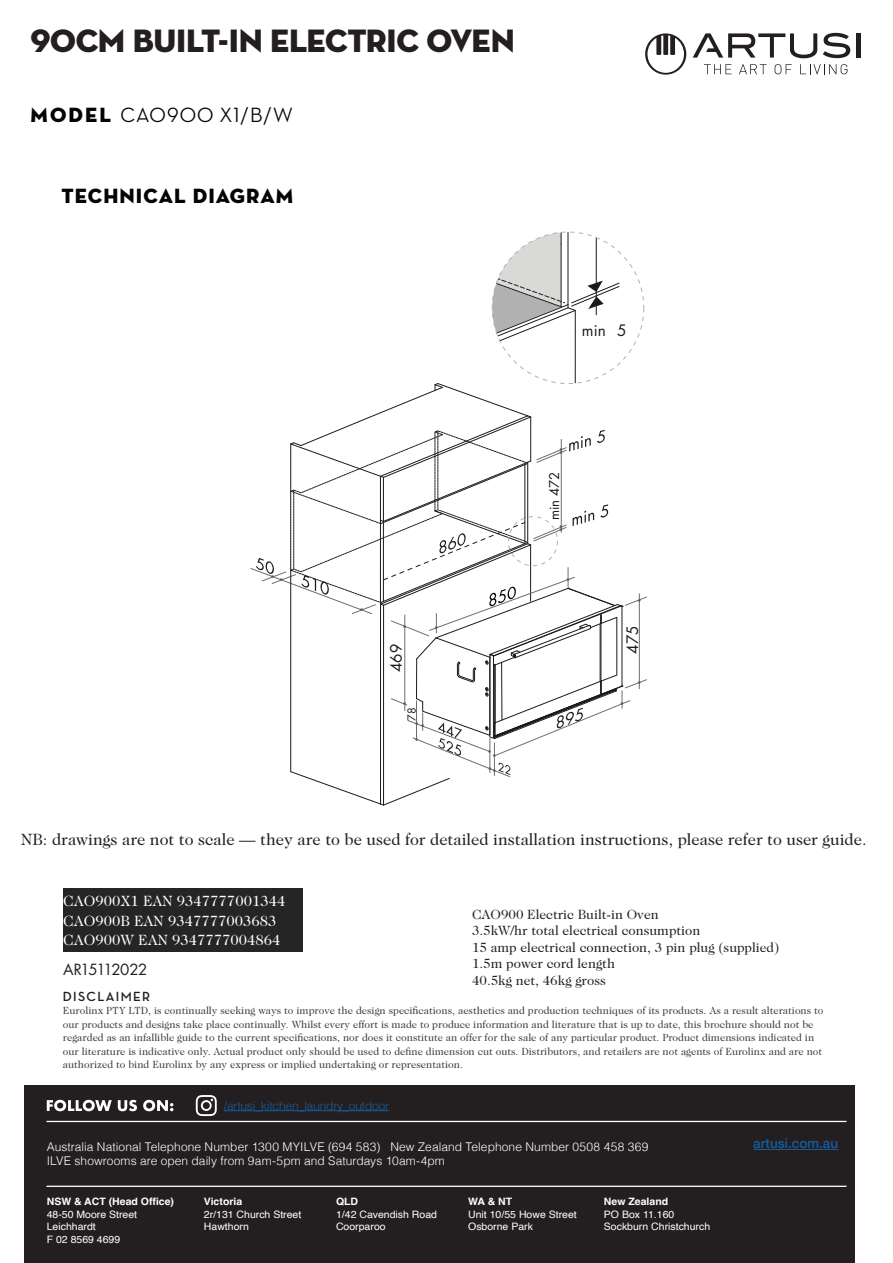
<style>
.page{position:relative;width:893px;height:1263px;background:#fff}
.page>*{position:absolute;margin:0;border:0;box-sizing:border-box;transform-origin:0 0}
.t1{font:33px "Neutraface Display Titling";letter-spacing:-.01em;color:#231f20}
.t2{font:500 21px "Neutraface Display";letter-spacing:.045em;color:#040503}
.t3{font:21px "Neutraface Display Titling";letter-spacing:.05em;color:#040503}
.t4{font:16.5px "Caslon 224 Std";color:#231f20}
.t5{font:15.3px "Futura Std";color:#1b1b19}
.t6{font:15px/19.5px "Caslon 224 Std";color:#fff}
.t7{font:15px "Futura Std";letter-spacing:-.08em;color:#231f20}
.t8{font:13.5px/16.5px "Caslon 224 Std";color:#231f20}
.t9{font:500 13.5px "Helvetica Neue";color:#175d9e}
.t10{font:700 13.5px "Neutraface Display";letter-spacing:.1em;color:#231f20}
.t11{font:13.2px "Futura Std";color:#1b1b19}
.t12{font:300 12px/14.4px "Helvetica";letter-spacing:.005em;color:#fff}
.t13{font:300 12px "Helvetica";letter-spacing:-.015em;color:#175d9e}
.t14{font:10.95px "Futura Std";color:#231f20}
.t15{font:10.5px/13.5px "Caslon 224 Std";color:#3e3e3f}
.t16{font:10.2px/12.6px "Helvetica";color:#fff}
.t17{font:700 10.2px "Helvetica";color:#fff}
.t18{font:6.6px "Futura Std";color:#5b595c}
.s1{font-family:"Neutraface Display Titling";font-weight:400}
</style>
<div class="page">
<svg style="left:250px;top:232px;width:397px;height:573px"></svg>
<div style="left:63px;top:889px;width:240px;height:63px;background:#242524"></div>
<svg style="left:645px;top:33px;width:41px;height:42px"></svg>
<hr style="left:856px;top:33px;width:4px;height:25px;background:#231f20">
<svg style="left:823px;top:33px;width:27px;height:25px"></svg>
<svg style="left:693px;top:33px;width:124px;height:25px"></svg>
<svg style="left:704px;top:64px;width:27px;height:10px"></svg>
<svg style="left:739px;top:64px;width:27px;height:10px"></svg>
<svg style="left:775px;top:64px;width:17px;height:10px"></svg>
<svg style="left:800px;top:64px;width:47px;height:10px"></svg>
<div style="left:25px;top:1085px;width:830px;height:178px;background:#231f20"></div>
<hr style="left:753px;top:1149px;width:85px;height:1px;background:#175d9e">
<svg style="left:196px;top:1095px;width:21px;height:21px"></svg>
<svg style="left:47px;top:1100px;width:126px;height:11px"></svg>
<div style="left:44px;top:1183px;width:815px;height:17px;background:#231f20"></div>
<hr style="left:46px;top:1186px;width:800px;height:1px;background:#fff">
<div style="left:44px;top:1118px;width:815px;height:17px;background:#231f20"></div>
<hr style="left:46px;top:1121px;width:800px;height:1px;background:#fff">
<hr style="left:224px;top:1110px;width:165px;height:1px;background:#175d9e">
<h1 class="t1" style="left:31px;top:21px;width:486px">90CM BUILT-IN ELECTRIC OVEN</h1>
<h2 class="t2" style="left:31px;top:103px;width:264px"><span class="s1">MODEL</span> CAO900 X1/B/W</h2>
<h2 class="t3" style="left:61px;top:183px;width:233px">TECHNICAL DIAGRAM</h2>
<p class="t18" style="left:271px;top:572px;width:5px">•</p>
<p class="t18" style="left:279px;top:576px;width:5px">•</p>
<p class="t18" style="left:360px;top:605px;width:5px">•</p>
<p class="t18" style="left:403px;top:622px;width:5px">•</p>
<h3 class="t5" style="left:386px;top:672px;width:30px;rotate:-90deg">469</h3>
<p class="t18" style="left:434px;top:623px;width:5px">•</p>
<p class="t18" style="left:403px;top:700px;width:5px">•</p>
<p class="t14" style="left:405px;top:720px;width:15px;rotate:-90deg">78</p>
<p class="t18" style="left:415px;top:719px;width:5px">•</p>
<p class="t18" style="left:421px;top:722px;width:5px">•</p>
<p class="t18" style="left:415px;top:735px;width:5px">•</p>
<p class="t18" style="left:488px;top:747px;width:5px">•</p>
<p class="t18" style="left:492px;top:752px;width:5px">•</p>
<p class="t18" style="left:488px;top:764px;width:5px">•</p>
<p class="t18" style="left:492px;top:766px;width:5px">•</p>
<h3 class="t5" style="left:582px;top:320px;width:46px">min 5</h3>
<p class="t18" style="left:559px;top:447px;width:5px">••</p>
<p class="t11" style="left:546px;top:520px;width:50px;rotate:-90deg">min 472</p>
<p class="t18" style="left:559px;top:522px;width:5px">•</p>
<p class="t18" style="left:559px;top:525px;width:5px">•</p>
<p class="t18" style="left:566px;top:576px;width:5px">•</p>
<p class="t18" style="left:637px;top:596px;width:5px">•</p>
<h3 class="t5" style="left:623px;top:654px;width:30px;rotate:-90deg">475</h3>
<p class="t18" style="left:620px;top:699px;width:5px">•</p>
<p class="t18" style="left:637px;top:678px;width:5px">•</p>
<h3 class="t4" style="left:21px;top:830px;width:847px">NB: drawings are not to scale — they are to be used for detailed installation instructions, please refer to user guide.</h3>
<h3 class="t6" style="left:63px;top:891px;width:224px">CAO900X1 EAN 9347777001344<br>CAO900B EAN 9347777003683<br>CAO900W EAN 9347777004864</h3>
<h3 class="t7" style="left:63px;top:960px;width:86px">AR15112022</h3>
<p class="t8" style="left:472px;top:905px;width:309px">CAO900 Electric Built-in Oven<br>3.5kW/hr total electrical consumption<br>15 amp electrical connection, 3 pin plug (supplied)<br>1.5m power cord length<br>40.5kg net, 46kg gross</p>
<p class="t10" style="left:63px;top:989px;width:89px">DISCLAIMER</p>
<p class="t15" style="left:63px;top:1004px;width:762px">Eurolinx PTY LTD, is continually seeking ways to improve the design specifications, aesthetics and production techniques of its products. As a result alterations to our products and designs take place continually. Whilst every effort is made to produce information and literature that is up to date, this brochure should not be regarded as an infallible guide to the current specifications, nor does it constitute an offer for the sale of any particular product. Product dimensions indicated in our literature is indicative only. Actual product only should be used to define dimension cut outs. Distributors, and retailers are not agents of Eurolinx and are not authorized to bind Eurolinx by any express or implied undertaking or representation.</p>
<p class="t13" style="left:224px;top:1095px;width:167px">/artusi_kitchen_laundry_outdoor</p>
<p class="t12" style="left:47px;top:1139px;width:603px">Australia National Telephone Number 1300 MYILVE (694 583) New Zealand Telephone Number 0508 458 369<br>ILVE showrooms are open daily from 9am-5pm and Saturdays 10am-4pm</p>
<p class="t17" style="left:47px;top:1195px;width:129px">NSW &amp; ACT (Head Office)</p>
<p class="t16" style="left:47px;top:1208px;width:92px">48-50 Moore Street<br>Leichhardt<br>F 02 8569 4699</p>
<p class="t17" style="left:204px;top:1195px;width:40px">Victoria</p>
<p class="t16" style="left:204px;top:1208px;width:99px">2r/131 Church Street<br>Hawthorn</p>
<p class="t17" style="left:336px;top:1195px;width:24px">QLD</p>
<p class="t16" style="left:336px;top:1208px;width:102px">1/42 Cavendish Road<br>Coorparoo</p>
<p class="t17" style="left:468px;top:1195px;width:45px">WA &amp; NT</p>
<p class="t16" style="left:468px;top:1208px;width:110px">Unit 10/55 Howe Street<br>Osborne Park</p>
<p class="t17" style="left:604px;top:1195px;width:66px">New Zealand</p>
<p class="t16" style="left:604px;top:1208px;width:108px">PO Box 11.160<br>Sockburn Christchurch</p>
<p class="t9" style="left:753px;top:1133px;width:86px">artusi.com.au</p>
</div>
